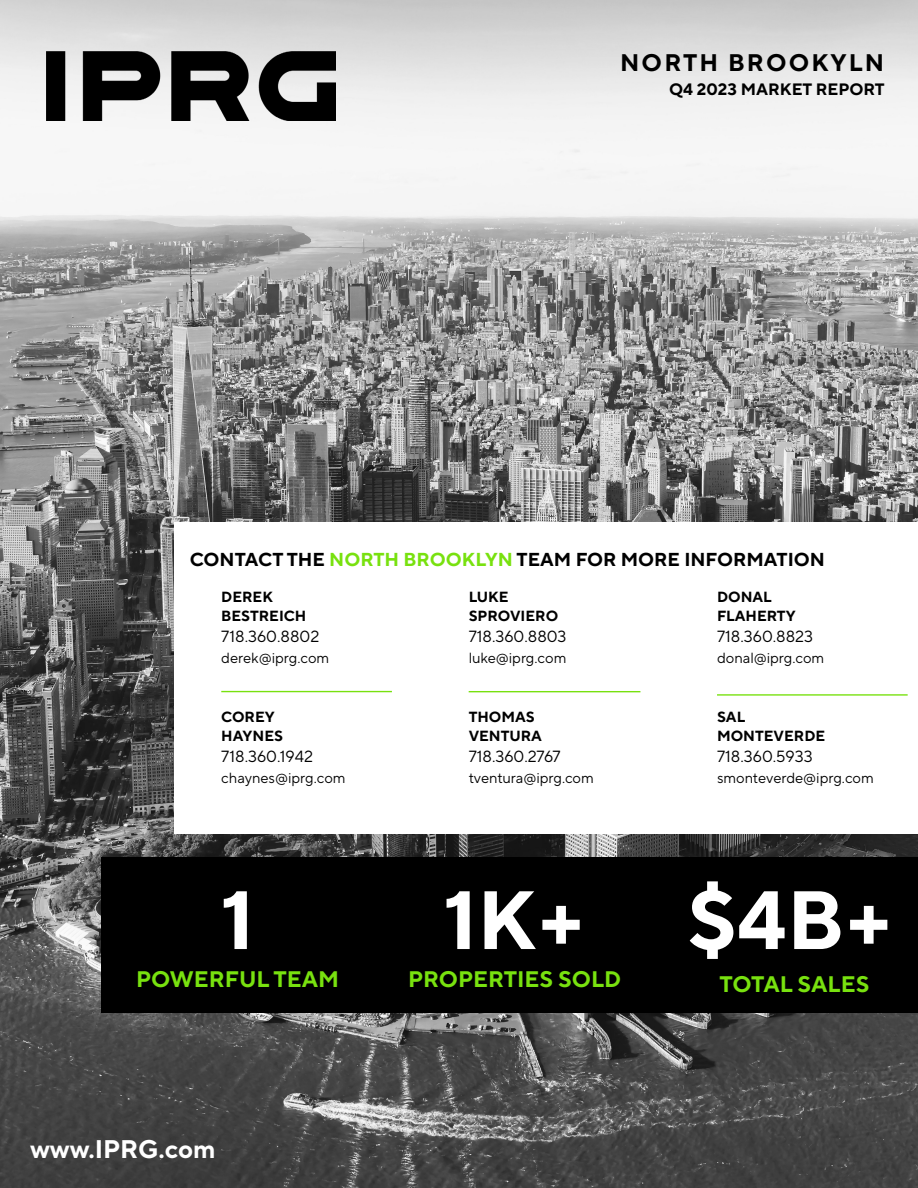
<style>
.page{position:relative;width:918px;height:1188px;background:#fff}
.page>*{position:absolute;margin:0;border:0;box-sizing:border-box;transform-origin:0 0}
.t1{font:700 82.5px "TT Norms Pro";color:#fff}
.t2{font:700 25.5px "TT Norms Pro";color:#fff}
.t3{font:700 24px "TT Norms Pro";letter-spacing:.09em;color:#000}
.t4{font:700 22.5px "TT Norms Pro";color:#78e10f}
.t5{font:700 18.75px "TT Norms Pro";color:#000}
.t6{font:700 16.5px "TT Norms Pro";color:#000}
.t7{font:16.2px "TT Norms Pro";color:#000}
.t8{font:14.7px "TT Norms Pro";color:#000}
.t9{font:700 14.7px/19px "TT Norms Pro";color:#000}
.s1{color:#78e10f}
</style>
<div class="page">
<img style="left:0;top:0;width:918px;height:1188px">
<div style="left:101px;top:857px;width:277px;height:156px;background:#000"></div>
<div style="left:652px;top:857px;width:266px;height:156px;background:#000"></div>
<div style="left:376px;top:857px;width:277px;height:156px;background:#000"></div>
<img style="left:46px;top:52px;width:289px;height:69px">
<div style="left:175px;top:523px;width:743px;height:311px;background:#fff"></div>
<hr style="left:221px;top:691px;width:171px;height:1px;background:#78e10f">
<hr style="left:469px;top:691px;width:171px;height:1px;background:#78e10f">
<hr style="left:717px;top:694px;width:191px;height:2px;background:#78e10f">
<p class="t3" style="left:620px;top:45px;width:266px">NORTH BROOKYLN</p>
<p class="t6" style="left:669px;top:77px;width:217px">Q4 2023 MARKET REPORT</p>
<p class="t5" style="left:190px;top:545px;width:637px">CONTACT THE <span class="s1">NORTH BROOKLYN</span> TEAM FOR MORE INFORMATION</p>
<p class="t9" style="left:221px;top:587px;width:53px">DEREK</p>
<p class="t9" style="left:221px;top:606px;width:87px">BESTREICH</p>
<p class="t7" style="left:221px;top:624px;width:100px">718.360.8802</p>
<p class="t8" style="left:221px;top:647px;width:109px">derek@iprg.com</p>
<p class="t9" style="left:717px;top:587px;width:56px">DONAL</p>
<p class="t9" style="left:717px;top:606px;width:80px">FLAHERTY</p>
<p class="t7" style="left:717px;top:624px;width:98px">718.360.8823</p>
<p class="t8" style="left:717px;top:647px;width:109px">donal@iprg.com</p>
<p class="t9" style="left:469px;top:587px;width:41px">LUKE</p>
<p class="t9" style="left:469px;top:606px;width:91px">SPROVIERO</p>
<p class="t7" style="left:469px;top:624px;width:99px">718.360.8803</p>
<p class="t8" style="left:469px;top:647px;width:99px">luke@iprg.com</p>
<p class="t9" style="left:221px;top:707px;width:55px">COREY</p>
<p class="t9" style="left:221px;top:726px;width:63px">HAYNES</p>
<p class="t7" style="left:221px;top:745px;width:93px">718.360.1942</p>
<p class="t8" style="left:221px;top:767px;width:126px">chaynes@iprg.com</p>
<p class="t9" style="left:469px;top:707px;width:68px">THOMAS</p>
<p class="t9" style="left:469px;top:726px;width:75px">VENTURA</p>
<p class="t7" style="left:469px;top:745px;width:94px">718.360.2767</p>
<p class="t8" style="left:469px;top:767px;width:127px">tventura@iprg.com</p>
<p class="t9" style="left:717px;top:707px;width:110px">SAL<br>MONTEVERDE</p>
<p class="t7" style="left:717px;top:745px;width:97px">718.360.5933</p>
<p class="t8" style="left:717px;top:767px;width:158px">smonteverde@iprg.com</p>
<p class="t1" style="left:444px;top:859px;width:143px">1K+</p>
<p class="t1" style="left:687px;top:859px;width:208px">$4B+</p>
<p class="t1" style="left:221px;top:859px;width:35px">1</p>
<p class="t4" style="left:136px;top:963px;width:204px">POWERFUL TEAM</p>
<p class="t4" style="left:408px;top:963px;width:215px">PROPERTIES SOLD</p>
<p class="t4" style="left:720px;top:968px;width:151px">TOTAL SALES</p>
<p class="t2" style="left:30px;top:1130px;width:187px">www.IPRG.com</p>
</div>
